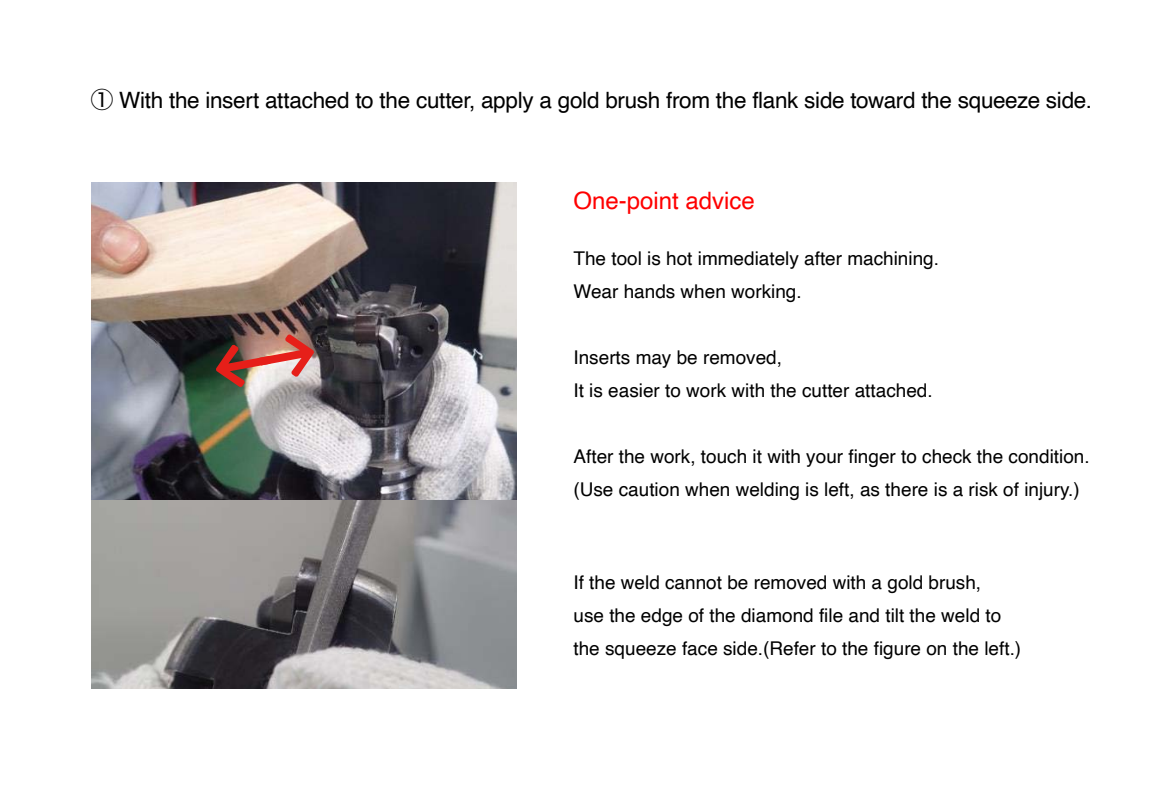
<style>
.page{position:relative;width:1170px;height:810px;background:#fff}
.page>*{position:absolute;margin:0;border:0;box-sizing:border-box;transform-origin:0 0}
.t1{font:24px "Helvetica";color:#f00}
.t2{font:22.5px "Helvetica";letter-spacing:-.015em;color:#000}
.t3{font:18.9px/33px "Helvetica";color:#000}
.s1{font-family:"Hiragino Sans W4"}
</style>
<div class="page">
<img style="left:92px;top:183px;width:425px;height:318px">
<img style="left:216px;top:334px;width:98px;height:53px">
<img style="left:92px;top:501px;width:425px;height:188px">
<p class="t2" style="left:91px;top:82px;width:1002px"><span class="s1">①</span> With the insert attached to the cutter, apply a gold brush from the flank side toward the squeeze side.</p>
<p class="t1" style="left:574px;top:183px;width:183px">One-point advice</p>
<p class="t3" style="left:574px;top:243px;width:367px">The tool is hot immediately after machining.<br>Wear hands when working.</p>
<p class="t3" style="left:574px;top:342px;width:361px">Inserts may be removed,<br>It is easier to work with the cutter attached.</p>
<p class="t3" style="left:574px;top:441px;width:518px">After the work, touch it with your finger to check the condition. (Use caution when welding is left, as there is a risk of injury.)</p>
<p class="t3" style="left:574px;top:567px;width:449px">If the weld cannot be removed with a gold brush,<br>use the edge of the diamond file and tilt the weld to the squeeze face side.(Refer to the figure on the left.)</p>
</div>
